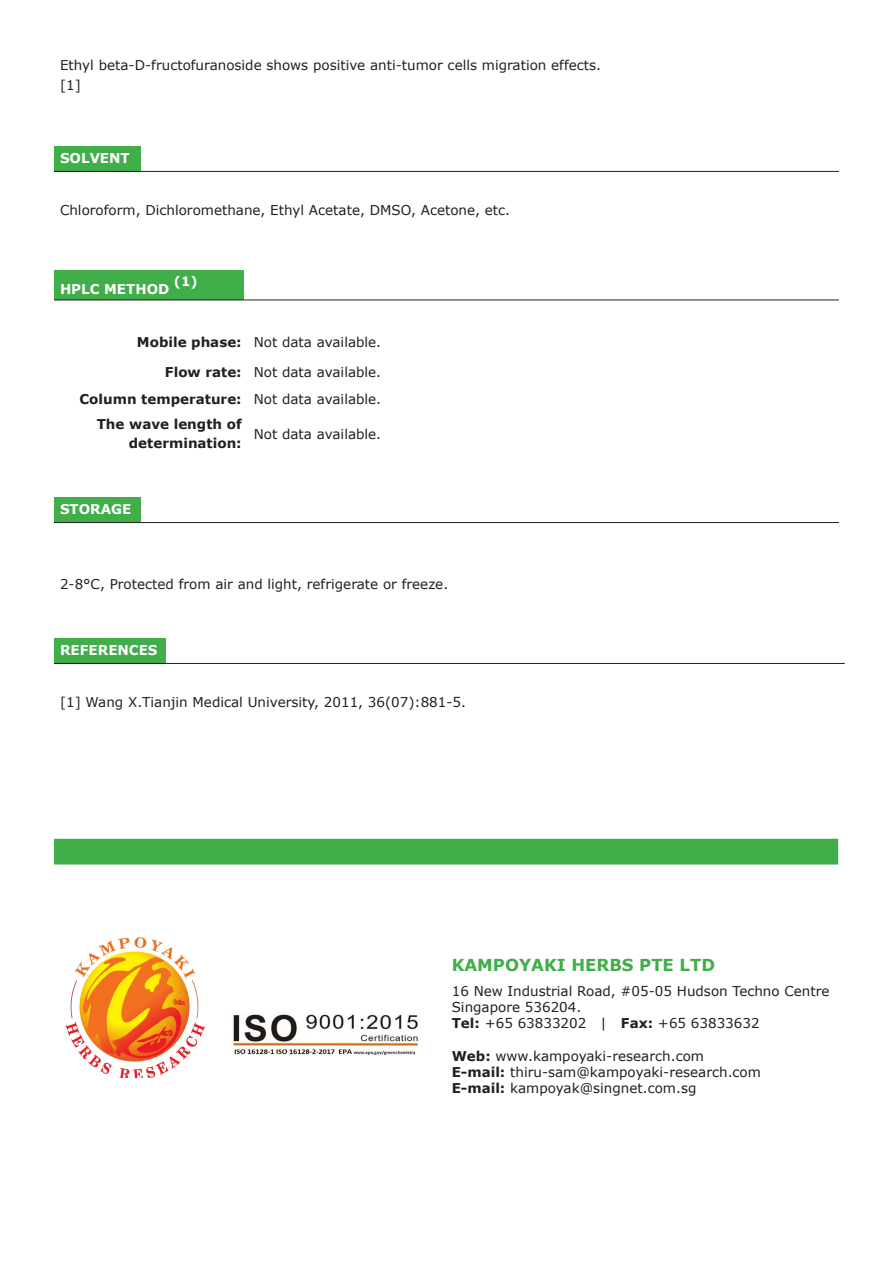
<style>
.page{position:relative;width:893px;height:1263px;background:#fff}
.page>*{position:absolute;margin:0;border:0;box-sizing:border-box;transform-origin:0 0}
.t1{font:700 16.5px "Verdana";color:#40ae49}
.t2{font:13.5px "Verdana";color:#231f20}
.t3{font:700 13.5px/19.2px "Verdana";color:#231f20;text-align:right}
.t4{font:700 13.5px "Verdana";color:#fff}
.t5{font:700 13.05px "Verdana";color:#fff}
.s1{font-weight:700}
</style>
<div class="page">
<div style="left:54px;top:146px;width:86px;height:25px;background:#40ae49"></div>
<hr style="left:54px;top:171px;width:86px;height:1px;background:#231f20">
<hr style="left:140px;top:171px;width:699px;height:1px;background:#231f20">
<div style="left:54px;top:271px;width:189px;height:29px;background:#40ae49"></div>
<hr style="left:54px;top:300px;width:189px;height:1px;background:#231f20">
<hr style="left:248px;top:300px;width:591px;height:1px;background:#231f20">
<div style="left:54px;top:497px;width:86px;height:25px;background:#40ae49"></div>
<hr style="left:54px;top:522px;width:86px;height:1px;background:#231f20">
<hr style="left:140px;top:522px;width:699px;height:1px;background:#231f20">
<div style="left:54px;top:638px;width:112px;height:25px;background:#40ae49"></div>
<hr style="left:54px;top:663px;width:112px;height:1px;background:#231f20">
<hr style="left:166px;top:663px;width:679px;height:1px;background:#231f20">
<div style="left:54px;top:839px;width:784px;height:25px;background:#40ae49"></div>
<img style="left:65px;top:937px;width:140px;height:140px">
<img style="left:232px;top:1014px;width:187px;height:41px">
<p class="t2" style="left:60px;top:57px;width:543px">Ethyl beta-D-fructofuranoside shows positive anti-tumor cells migration effects.</p>
<p class="t2" style="left:60px;top:76px;width:22px">[1]</p>
<p class="t4" style="left:60px;top:149px;width:71px">SOLVENT</p>
<p class="t2" style="left:60px;top:202px;width:452px">Chloroform, Dichloromethane, Ethyl Acetate, DMSO, Acetone, etc.</p>
<p class="t4" style="left:60px;top:280px;width:111px">HPLC METHOD</p>
<p class="t5" style="left:174px;top:273px;width:25px">(1)</p>
<p class="t3" style="left:137px;top:333px;width:106px">Mobile phase:</p>
<p class="t2" style="left:254px;top:334px;width:129px">Not data available.</p>
<p class="t3" style="left:165px;top:362px;width:78px">Flow rate:</p>
<p class="t2" style="left:254px;top:363px;width:129px">Not data available.</p>
<p class="t3" style="left:80px;top:389px;width:164px">Column temperature:</p>
<p class="t2" style="left:254px;top:390px;width:129px">Not data available.</p>
<p class="t3" style="left:97px;top:415px;width:146px">The wave length of determination:</p>
<p class="t2" style="left:254px;top:425px;width:129px">Not data available.</p>
<p class="t4" style="left:60px;top:500px;width:73px">STORAGE</p>
<p class="t2" style="left:60px;top:576px;width:390px">2-8°C, Protected from air and light, refrigerate or freeze.</p>
<p class="t4" style="left:60px;top:641px;width:99px">REFERENCES</p>
<p class="t2" style="left:60px;top:694px;width:408px">[1] Wang X.Tianjin Medical University, 2011, 36(07):881-5.</p>
<p class="t1" style="left:452px;top:954px;width:265px">KAMPOYAKI HERBS PTE LTD</p>
<p class="t2" style="left:452px;top:982px;width:379px">16 New Industrial Road, #05-05 Hudson Techno Centre</p>
<p class="t2" style="left:452px;top:999px;width:131px">Singapore 536204.</p>
<p class="t2" style="left:452px;top:1015px;width:309px"><span class="s1">Tel:</span> +65 63833202 | <span class="s1">Fax:</span> +65 63833632</p>
<p class="t2" style="left:452px;top:1047px;width:254px"><span class="s1">Web:</span> www.kampoyaki-research.com</p>
<p class="t2" style="left:452px;top:1063px;width:311px"><span class="s1">E-mail:</span> thiru-sam@kampoyaki-research.com</p>
<p class="t2" style="left:452px;top:1080px;width:246px"><span class="s1">E-mail:</span> kampoyak@singnet.com.sg</p>
</div>
